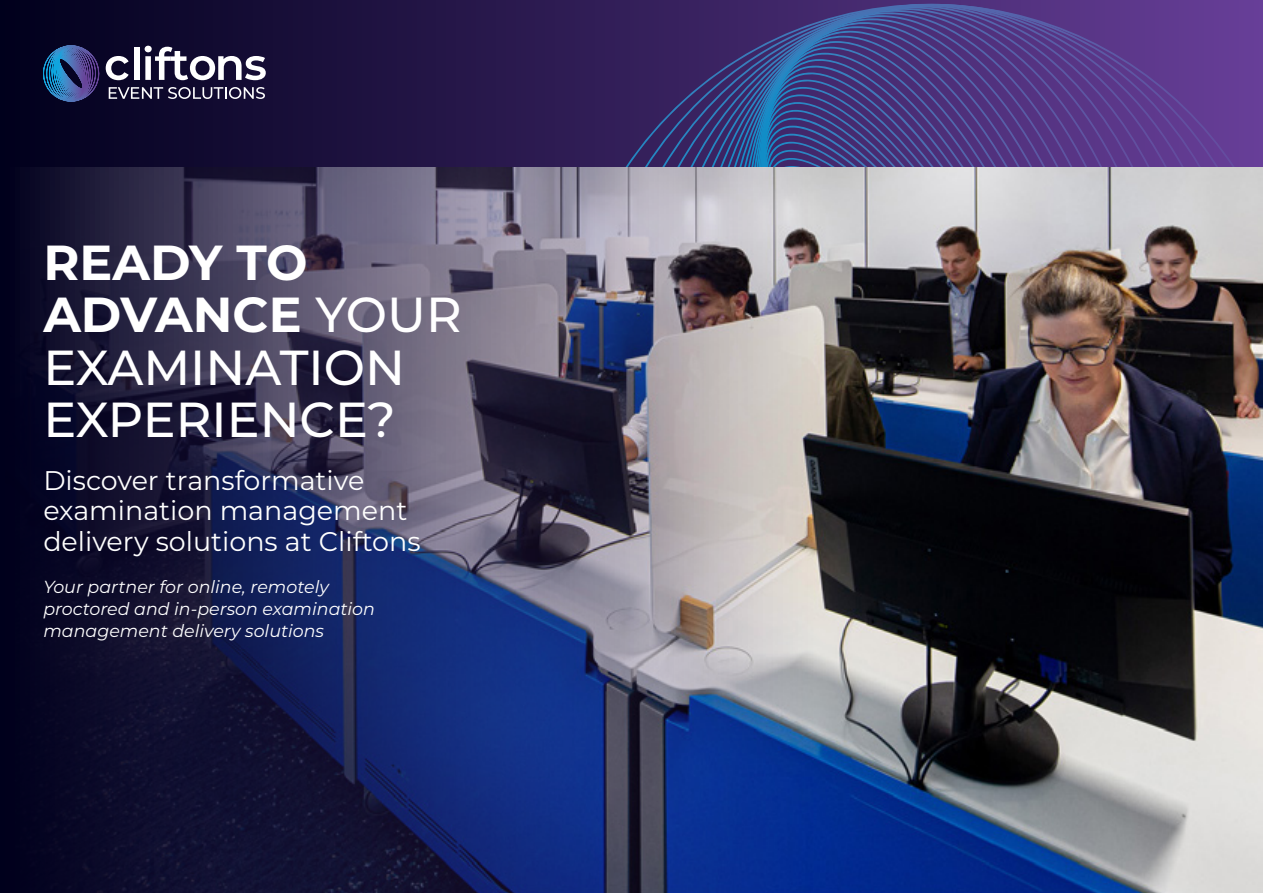
<style>
.page{position:relative;width:1263px;height:893px;background:#fff}
.page>*{position:absolute;margin:0;border:0;box-sizing:border-box;transform-origin:0 0}
.t1{font:500 49.2px/52.3px "Montserrat";color:#fff}
.t2{font:27px/30.9px "Montserrat";color:#fff}
.t3{font:italic 17.4px/22.2px "Montserrat";color:#fff}
.s1{font-weight:700}
</style>
<div class="page">
<svg style="left:0;top:0;width:1263px;height:167px;background:#1e1240"></svg>
<svg style="left:625px;top:0;width:610px;height:167px;background:#4a3a82"></svg>
<img style="left:0;top:167px;width:1263px;height:726px">
<svg style="left:42px;top:44px;width:58px;height:59px;background:#2b457a"></svg>
<svg style="left:106px;top:56px;width:23px;height:24px"></svg>
<div style="left:134px;top:47px;width:6px;height:33px;background:#fff"></div>
<svg style="left:145px;top:46px;width:121px;height:34px"></svg>
<svg style="left:109px;top:87px;width:156px;height:12px;background:#5a566f"></svg>
<h1 class="t1" style="left:43px;top:234px;width:420px"><span class="s1">READY TO<br>ADVANCE</span> YOUR<br>EXAMINATION<br>EXPERIENCE?</h1>
<h2 class="t2" style="left:43px;top:464px;width:379px">Discover transformative examination management delivery solutions at Cliftons</h2>
<p class="t3" style="left:43px;top:575px;width:333px">Your partner for online, remotely proctored and in-person examination management delivery solutions</p>
</div>
